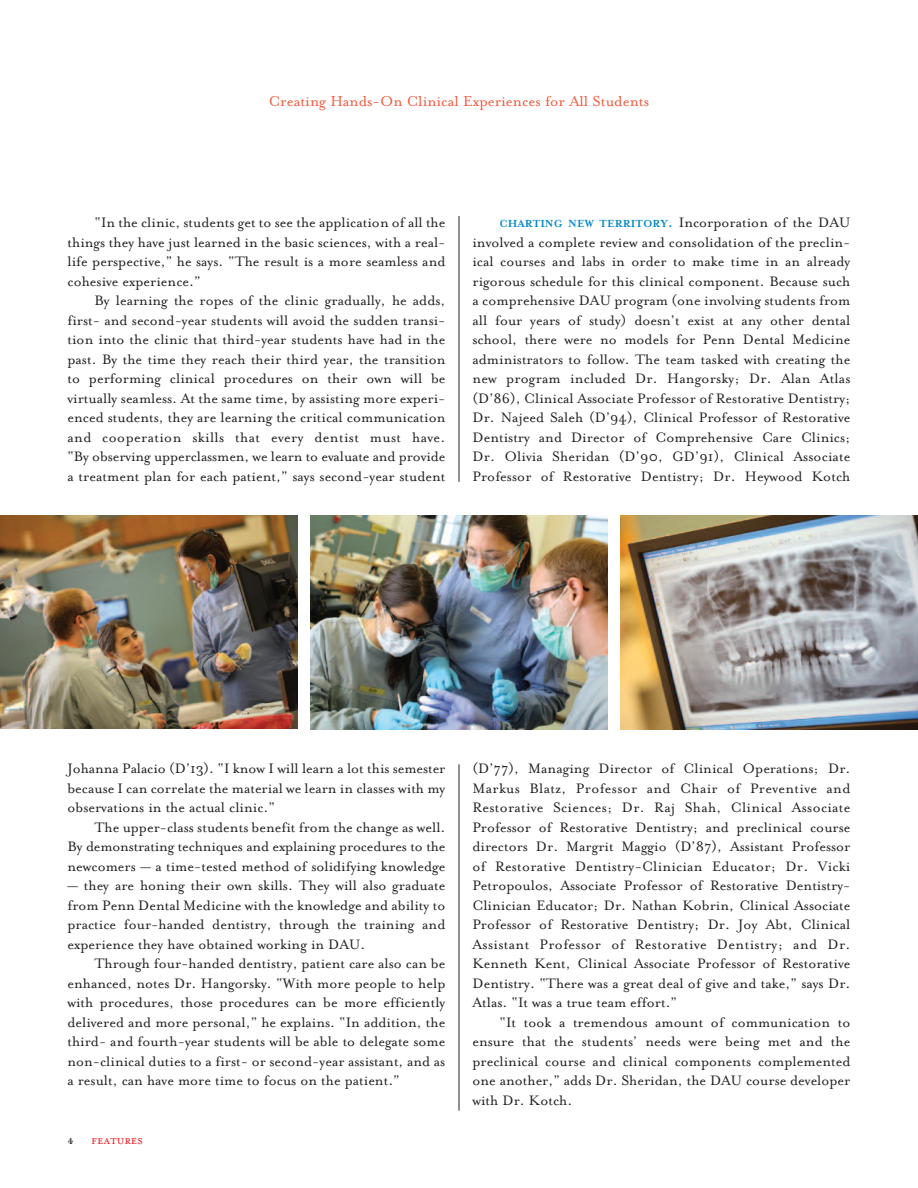
<style>
.page{position:relative;width:918px;height:1188px;background:#fff}
.page>*{position:absolute;margin:0;border:0;box-sizing:border-box;transform-origin:0 0}
.t1{font:16.5px "Mrs Eaves Roman";color:#f0593e}
.t2{font:15.75px/19.5px "Mrs Eaves Roman";color:#231f20;text-align:justify}
.t3{font:13.5px "Mrs Eaves Small Caps";color:#ee1d23}
.t4{font:13.5px "Mrs Eaves Small Caps";color:#231f20}
.s1{font-family:"Mrs Eaves";font-weight:700;font-size:11.85px;color:#0088c7}
.s2{font-family:"Mrs Eaves";font-weight:700;color:#0088c7}
</style>
<div class="page">
<hr style="left:459px;top:216px;width:1px;height:266px;background:#231f20">
<hr style="left:459px;top:764px;width:1px;height:347px;background:#231f20">
<img style="left:0;top:516px;width:298px;height:213px">
<img style="left:621px;top:516px;width:297px;height:213px">
<img style="left:311px;top:516px;width:297px;height:213px">
<p class="t1" style="left:269px;top:91px;width:382px">Creating Hands-On Clinical Experiences for All Students</p>
<p class="t2" style="left:67px;top:212px;width:380px;text-indent:27px">“In the clinic, students get to see the application of all the things they have just learned in the basic sciences, with a real&shy;life perspective,” he says. “The result is a more seamless and cohesive experience.”</p>
<p class="t2" style="left:67px;top:290px;width:380px;text-indent:27px">By learning the ropes of the clinic gradually, he adds, first- and second-year students will avoid the sudden transi&shy;tion into the clinic that third-year students have had in the past. By the time they reach their third year, the transition to performing clinical procedures on their own will be virtually seamless. At the same time, by assisting more experi&shy;enced students, they are learning the critical communication and cooperation skills that every dentist must have. “By observing upperclassmen, we learn to evaluate and provide a treatment plan for each patient,” says second-year student</p>
<p class="t2" style="left:472px;top:212px;width:380px;text-indent:27px"><span class="s1">CHARTING NEW TERRITORY</span><span class="s2">.</span> Incorporation of the DAU involved a complete review and consolidation of the preclin&shy;ical courses and labs in order to make time in an already rigorous schedule for this clinical component. Because such a comprehensive DAU program (one involving students from all four years of study) doesn’t exist at any other dental school, there were no models for Penn Dental Medicine administrators to follow. The team tasked with creating the new program included Dr. Hangorsky; Dr. Alan Atlas (D’86), Clinical Associate Professor of Restorative Dentistry; Dr. Najeed Saleh (D’94), Clinical Professor of Restorative Dentistry and Director of Comprehensive Care Clinics; Dr. Olivia Sheridan (D’90, GD’91), Clinical Associate Professor of Restorative Dentistry; Dr. Heywood Kotch</p>
<p class="t2" style="left:67px;top:758px;width:380px">Johanna Palacio (D’13). “I know I will learn a lot this semester because I can correlate the material we learn in classes with my observations in the actual clinic.”</p>
<p class="t2" style="left:67px;top:816px;width:380px;text-indent:27px">The upper-class students benefit from the change as well.<br>By demonstrating techniques and explaining procedures to the newcomers — a time-tested method of solidifying knowledge</p>
<p class="t2" style="left:67px;top:875px;width:380px">— they are honing their own skills. They will also graduate from Penn Dental Medicine with the knowledge and ability to practice four-handed dentistry, through the training and experience they have obtained working in DAU.</p>
<p class="t2" style="left:67px;top:953px;width:380px;text-indent:27px">Through four-handed dentistry, patient care also can be enhanced, notes Dr. Hangorsky. “With more people to help with procedures, those procedures can be more efficiently delivered and more personal,” he explains. “In addition, the third- and fourth-year students will be able to delegate some non-clinical duties to a first- or second-year assistant, and as a result, can have more time to focus on the patient.”</p>
<p class="t4" style="left:68px;top:1131px;width:8px">4</p>
<p class="t3" style="left:91px;top:1131px;width:53px">features</p>
<p class="t2" style="left:472px;top:758px;width:380px">(D’77), Managing Director of Clinical Operations; Dr.<br>Markus Blatz, Professor and Chair of Preventive and Restorative Sciences; Dr. Raj Shah, Clinical Associate Professor of Restorative Dentistry; and preclinical course directors Dr. Margrit Maggio (D’87), Assistant Professor of Restorative Dentistry-Clinician Educator; Dr. Vicki Petropoulos, Associate Professor of Restorative Dentistry-Clinician Educator; Dr. Nathan Kobrin, Clinical Associate Professor of Restorative Dentistry; Dr. Joy Abt, Clinical Assistant Professor of Restorative Dentistry; and Dr.<br>Kenneth Kent, Clinical Associate Professor of Restorative Dentistry. “There was a great deal of give and take,” says Dr.<br>Atlas. “It was a true team effort.”</p>
<p class="t2" style="left:472px;top:1011px;width:380px;text-indent:27px">“It took a tremendous amount of communication to ensure that the students’ needs were being met and the preclinical course and clinical components complemented one another,” adds Dr. Sheridan, the DAU course developer with Dr. Kotch.</p>
</div>
